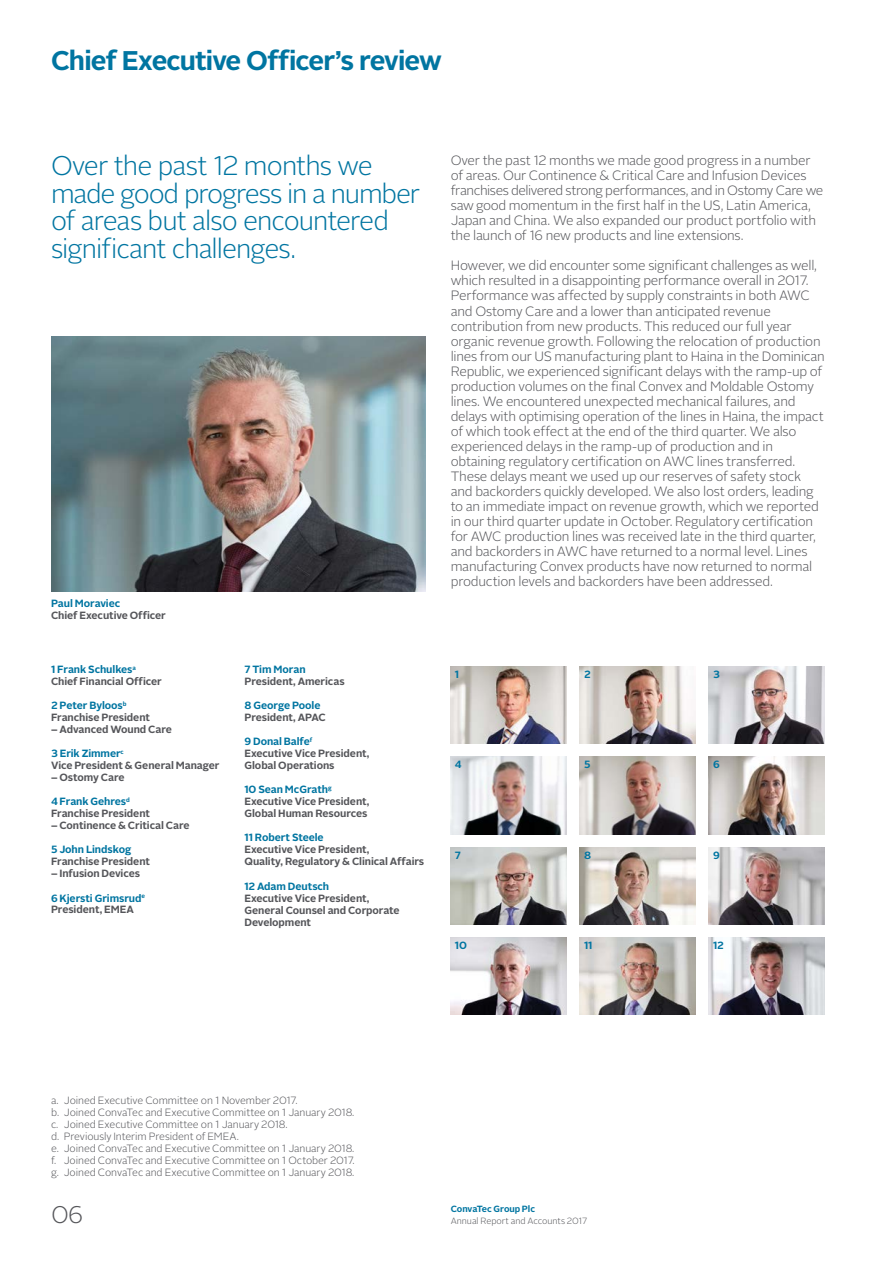
<style>
.page{position:relative;width:893px;height:1263px;background:#fff}
.page>*{position:absolute;margin:0;border:0;box-sizing:border-box;transform-origin:0 0}
.t1{font:300 27px/27.8px "Alright Sans";letter-spacing:-.035em;color:#0075a1}
.t2{font:700 27px "Alright Sans";letter-spacing:-.035em;color:#0075a1}
.t3{font:300 24px "Alright Sans";color:#55565a}
.t4{font:300 13.5px/15px "Alright Sans";letter-spacing:-.02em;color:#55565a}
.t5{font:700 10.5px/12px "Alright Sans";letter-spacing:-.01em;color:#55565a}
.t6{font:300 10.5px/12px "Alright Sans";letter-spacing:-.005em;color:#55565a}
.t7{font:700 10.5px/12px "Alright Sans";letter-spacing:-.01em;color:#0075a1}
.t8{font:300 9px "Alright Sans";color:#55565a}
.t9{font:700 9px "Alright Sans";letter-spacing:-.005em;color:#0075a1}
.s1{color:#0075a1}
.s2{color:#55565a}
</style>
<div class="page">
<img style="left:51px;top:336px;width:374px;height:255px">
<img style="left:580px;top:666px;width:116px;height:78px">
<img style="left:709px;top:666px;width:116px;height:78px">
<img style="left:709px;top:756px;width:116px;height:78px">
<img style="left:580px;top:756px;width:116px;height:78px">
<img style="left:709px;top:847px;width:116px;height:77px">
<img style="left:451px;top:847px;width:116px;height:77px">
<img style="left:580px;top:847px;width:116px;height:77px">
<img style="left:451px;top:937px;width:116px;height:78px">
<img style="left:580px;top:937px;width:116px;height:78px">
<img style="left:709px;top:937px;width:116px;height:78px">
<img style="left:451px;top:666px;width:116px;height:77px">
<img style="left:451px;top:756px;width:116px;height:78px">
<h1 class="t2" style="left:51px;top:42px;width:392px">Chief Executive Officer’s review</h1>
<h1 class="t1" style="left:51px;top:152px;width:371px">Over the past 12 months we made good progress in a number of areas but also encountered significant challenges.</h1>
<p class="t7" style="left:51px;top:597px;width:71px">Paul Moraviec</p>
<p class="t5" style="left:51px;top:609px;width:116px">Chief Executive Officer</p>
<p class="t5" style="left:51px;top:664px;width:112px"><span class="s1">1 Frank Schulkes</span><sup>a<br></sup>Chief Financial Officer</p>
<p class="t5" style="left:51px;top:700px;width:101px"><span class="s1">2 Peter Byloos</span><sup>b<br></sup>Franchise President</p>
<p class="t5" style="left:51px;top:724px;width:123px">– Advanced Wound Care</p>
<p class="t5" style="left:51px;top:748px;width:170px"><span class="s1">3 Erik Zimmer</span><sup>c<br></sup>Vice President &amp; General Manager</p>
<p class="t5" style="left:51px;top:772px;width:75px">– Ostomy Care</p>
<p class="t5" style="left:51px;top:796px;width:101px"><span class="s1">4 Frank Gehres</span><sup>d<br></sup>Franchise President</p>
<p class="t5" style="left:51px;top:820px;width:140px">– Continence &amp; Critical Care</p>
<p class="t7" style="left:51px;top:844px;width:82px">5 John Lindskog</p>
<p class="t5" style="left:51px;top:856px;width:101px">Franchise President</p>
<p class="t5" style="left:51px;top:868px;width:91px">– Infusion Devices</p>
<p class="t7" style="left:51px;top:892px;width:96px">6 Kjersti Grimsrud<sup>e<br></sup><span class="s2">President, EMEA</span></p>
<p class="t7" style="left:244px;top:664px;width:63px">7 Tim Moran</p>
<p class="t5" style="left:244px;top:676px;width:102px">President, Americas</p>
<p class="t7" style="left:244px;top:700px;width:78px">8 George Poole</p>
<p class="t5" style="left:244px;top:712px;width:83px">President, APAC</p>
<p class="t5" style="left:244px;top:736px;width:126px"><span class="s1">9 Donal Balfe</span><sup>f<br></sup>Executive Vice President,<br>Global Operations</p>
<p class="t5" style="left:244px;top:784px;width:126px"><span class="s1">10 Sean McGrath</span><sup>g<br></sup>Executive Vice President,<br>Global Human Resources</p>
<p class="t7" style="left:244px;top:832px;width:81px">11 Robert Steele</p>
<p class="t5" style="left:244px;top:844px;width:181px">Executive Vice President,<br>Quality, Regulatory &amp; Clinical Affairs</p>
<p class="t7" style="left:244px;top:880px;width:86px">12 Adam Deutsch</p>
<p class="t5" style="left:244px;top:892px;width:157px">Executive Vice President,<br>General Counsel and Corporate<br>Development</p>
<p class="t4" style="left:451px;top:154px;width:374px">Over the past 12 months we made good progress in a number of areas. Our Continence &amp; Critical Care and Infusion Devices franchises delivered strong performances, and in Ostomy Care we saw good momentum in the first half in the US, Latin America, Japan and China. We also expanded our product portfolio with the launch of 16 new products and line extensions.</p>
<p class="t4" style="left:451px;top:259px;width:376px">However, we did encounter some significant challenges as well, which resulted in a disappointing performance overall in 2017.<br>Performance was affected by supply constraints in both AWC and Ostomy Care and a lower than anticipated revenue contribution from new products. This reduced our full year organic revenue growth. Following the relocation of production lines from our US manufacturing plant to Haina in the Dominican Republic, we experienced significant delays with the ramp-up of production volumes on the final Convex and Moldable Ostomy lines. We encountered unexpected mechanical failures, and delays with optimising operation of the lines in Haina, the impact of which took effect at the end of the third quarter. We also experienced delays in the ramp-up of production and in obtaining regulatory certification on AWC lines transferred.<br>These delays meant we used up our reserves of safety stock and backorders quickly developed. We also lost orders, leading to an immediate impact on revenue growth, which we reported in our third quarter update in October. Regulatory certification for AWC production lines was received late in the third quarter, and backorders in AWC have returned to a normal level. Lines manufacturing Convex products have now returned to normal production levels and backorders have been addressed.</p>
<p class="t7" style="left:455px;top:668px;width:6px">1</p>
<p class="t7" style="left:584px;top:668px;width:8px">2</p>
<p class="t7" style="left:713px;top:668px;width:8px">3</p>
<p class="t7" style="left:455px;top:758px;width:8px">4</p>
<p class="t7" style="left:584px;top:758px;width:8px">5</p>
<p class="t7" style="left:713px;top:758px;width:8px">6</p>
<p class="t7" style="left:455px;top:849px;width:8px">7</p>
<p class="t7" style="left:584px;top:849px;width:9px">8</p>
<p class="t7" style="left:713px;top:849px;width:8px">9</p>
<p class="t7" style="left:455px;top:939px;width:14px">10</p>
<p class="t7" style="left:584px;top:939px;width:10px">11</p>
<p class="t7" style="left:713px;top:939px;width:12px">12</p>
<p class="t6" style="left:51px;top:1095px;width:305px">a. Joined Executive Committee on 1 November 2017.<br>b. Joined ConvaTec and Executive Committee on 1 January 2018. c. Joined Executive Committee on 1 January 2018.<br>d. Previously Interim President of EMEA.<br>e. Joined ConvaTec and Executive Committee on 1 January 2018. f. Joined ConvaTec and Executive Committee on 1 October 2017. g. Joined ConvaTec and Executive Committee on 1 January 2018.</p>
<h2 class="t3" style="left:51px;top:1198px;width:34px">06</h2>
<p class="t9" style="left:451px;top:1203px;width:86px">ConvaTec Group Plc</p>
<p class="t8" style="left:451px;top:1214px;width:138px">Annual Report and Accounts 2017</p>
</div>
